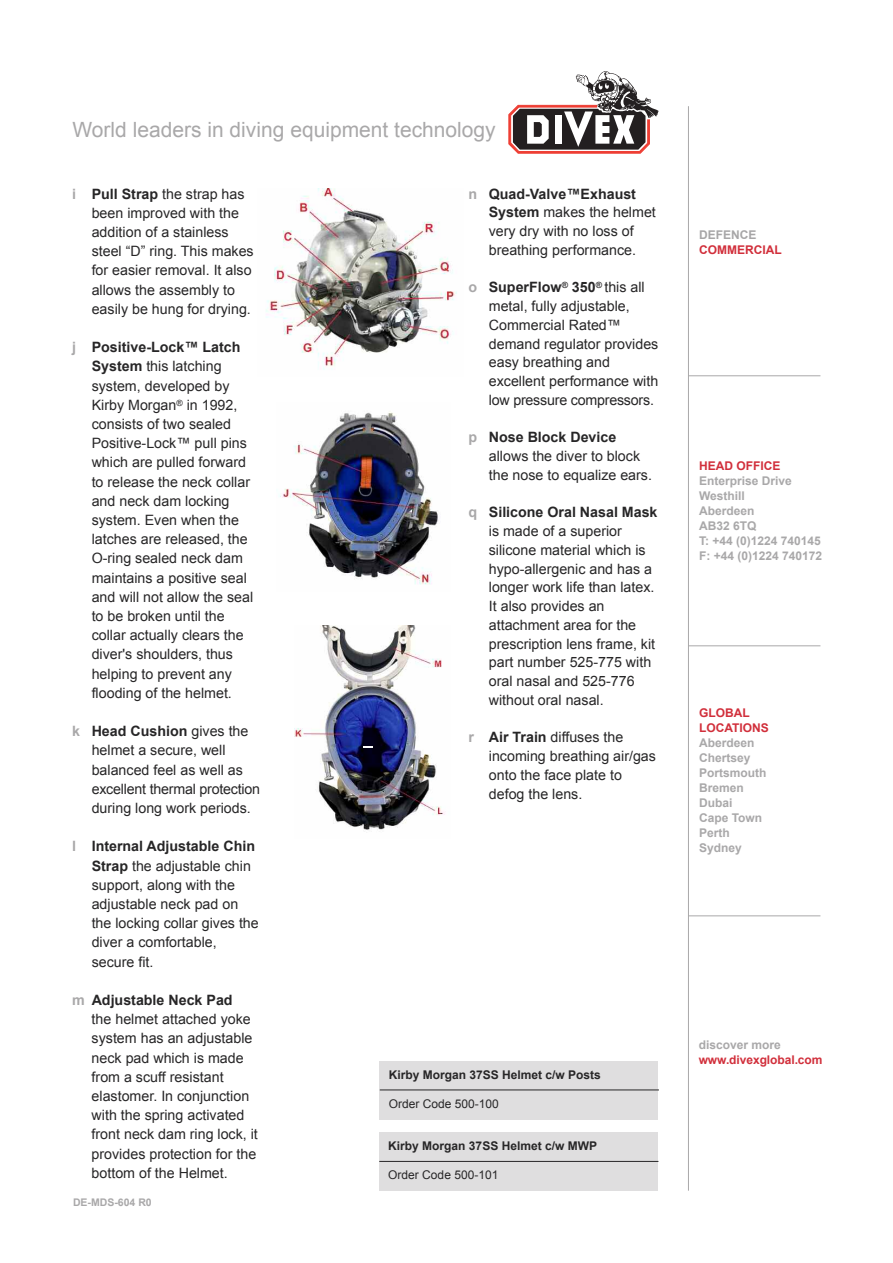
<style>
.page{position:relative;width:893px;height:1263px;background:#fff}
.page>*{position:absolute;margin:0;border:0;box-sizing:border-box;transform-origin:0 0}
.t1{font:21px "Arial";color:#a9a8a9}
.t2{font:14.25px/19.2px "Arial";color:#272627}
.t3{font:700 14.25px "Arial";color:#272627}
.t4{font:700 14.25px "Arial";color:#a9a8a9}
.t5{font:700 12px/15px "Arial";color:#a9a8a9}
.t6{font:700 12px "Arial";color:#272627}
.t7{font:700 12px/15px "Arial";color:#d12f3b}
.t8{font:12px "Arial";color:#272627}
.t9{font:700 12px "Arial";color:#a7a6a7}
.t10{font:700 10.5px "Arial";color:#a9a8a9}
.s1{font-weight:700}
</style>
<div class="page">
<svg style="left:509px;top:71px;width:149px;height:82px"></svg>
<hr style="left:688px;top:645px;width:132px;height:1px;background:#a9a8a9">
<hr style="left:688px;top:915px;width:132px;height:1px;background:#a9a8a9">
<hr style="left:688px;top:375px;width:132px;height:1px;background:#a9a8a9">
<hr style="left:688px;top:106px;width:1px;height:1085px;background:#a9a8a9">
<div style="left:379px;top:1132px;width:279px;height:59px;background:#dfdedf"></div>
<hr style="left:379px;top:1161px;width:279px;height:1px;background:#272627">
<div style="left:380px;top:1061px;width:278px;height:58px;background:#dfdedf"></div>
<hr style="left:380px;top:1090px;width:279px;height:1px;background:#272627">
<img style="left:279px;top:412px;width:159px;height:173px">
<img style="left:294px;top:625px;width:151px;height:205px">
<svg style="left:363px;top:746px;width:10px;height:2px"></svg>
<img style="left:266px;top:188px;width:191px;height:182px">
<h1 class="t1" style="left:72px;top:118px;width:425px">World leaders in diving equipment technology</h1>
<p class="t2" style="left:92px;top:184px;width:164px"><span class="s1">Pull Strap</span> the strap has been improved with the addition of a stainless steel “D” ring. This makes for easier removal. It also allows the assembly to easily be hung for drying.</p>
<p class="t2" style="left:92px;top:338px;width:163px"><span class="s1">Positive-Lock™ Latch<br>System</span> this latching system, developed by<br>Kirby Morgan<sup>®</sup> in 1992, consists of two sealed<br>Positive-Lock™ pull pins which are pulled forward to release the neck collar and neck dam locking system. Even when the latches are released, the<br>O-ring sealed neck dam maintains a positive seal and will not allow the seal to be broken until the collar actually clears the diver's shoulders, thus helping to prevent any flooding of the helmet.</p>
<p class="t2" style="left:92px;top:722px;width:170px"><span class="s1">Head Cushion</span> gives the helmet a secure, well balanced feel as well as excellent thermal protection during long work periods.</p>
<p class="t2" style="left:92px;top:837px;width:169px"><span class="s1">Internal Adjustable Chin<br>Strap</span> the adjustable chin support, along with the adjustable neck pad on the locking collar gives the diver a comfortable, secure fit.</p>
<p class="t3" style="left:92px;top:992px;width:142px">Adjustable Neck Pad</p>
<p class="t2" style="left:92px;top:1010px;width:168px">the helmet attached yoke system has an adjustable neck pad which is made from a scuff resistant elastomer. In conjunction with the spring activated front neck dam ring lock, it provides protection for the bottom of the Helmet.</p>
<p class="t4" style="left:72px;top:186px;width:5px">i</p>
<p class="t4" style="left:72px;top:339px;width:5px">j</p>
<p class="t4" style="left:72px;top:723px;width:9px">k</p>
<p class="t4" style="left:72px;top:838px;width:5px">l</p>
<p class="t4" style="left:72px;top:992px;width:14px">m</p>
<p class="t10" style="left:73px;top:1196px;width:80px">DE-MDS-604 R0</p>
<p class="t4" style="left:468px;top:186px;width:10px">n</p>
<p class="t4" style="left:468px;top:279px;width:10px">o</p>
<p class="t4" style="left:468px;top:429px;width:10px">p</p>
<p class="t4" style="left:468px;top:504px;width:10px">q</p>
<p class="t4" style="left:468px;top:729px;width:7px">r</p>
<p class="t2" style="left:489px;top:184px;width:169px;line-height:18.8px"><span class="s1">Quad-Valve™Exhaust<br>System</span> makes the helmet very dry with no loss of breathing performance.</p>
<p class="t2" style="left:489px;top:278px;width:171px;line-height:18.8px"><span class="s1">SuperFlow</span><sup>®</sup> <span class="s1">350</span><sup>®</sup> this all metal, fully adjustable,<br>Commercial Rated™ demand regulator provides easy breathing and excellent performance with low pressure compressors.</p>
<p class="t3" style="left:489px;top:429px;width:129px">Nose Block Device</p>
<p class="t2" style="left:489px;top:447px;width:165px;line-height:18.8px">allows the diver to block the nose to equalize ears.</p>
<p class="t3" style="left:489px;top:504px;width:170px">Silicone Oral Nasal Mask</p>
<p class="t2" style="left:489px;top:522px;width:168px;line-height:18.8px">is made of a superior silicone material which is hypo-allergenic and has a longer work life than latex.<br>It also provides an attachment area for the prescription lens frame, kit part number 525-775 with oral nasal and 525-776 without oral nasal.</p>
<p class="t2" style="left:489px;top:728px;width:169px;line-height:18.8px"><span class="s1">Air Train</span> diffuses the incoming breathing air/gas onto the face plate to defog the lens.</p>
<p class="t6" style="left:389px;top:1068px;width:214px">Kirby Morgan 37SS Helmet c/w Posts</p>
<p class="t8" style="left:389px;top:1097px;width:112px">Order Code 500-100</p>
<p class="t6" style="left:388px;top:1139px;width:210px">Kirby Morgan 37SS Helmet c/w MWP</p>
<p class="t8" style="left:388px;top:1168px;width:112px">Order Code 500-101</p>
<p class="t9" style="left:699px;top:228px;width:59px">DEFENCE</p>
<p class="t7" style="left:699px;top:242px;width:84px">COMMERCIAL</p>
<p class="t7" style="left:699px;top:458px;width:83px">HEAD OFFICE</p>
<p class="t5" style="left:699px;top:473px;width:125px">Enterprise Drive<br>Westhill<br>Aberdeen<br>AB32 6TQ<br>T: +44 (0)1224 740145<br>F: +44 (0)1224 740172</p>
<p class="t7" style="left:699px;top:705px;width:71px">GLOBAL<br>LOCATIONS</p>
<p class="t5" style="left:699px;top:735px;width:69px">Aberdeen<br>Chertsey<br>Portsmouth<br>Bremen<br>Dubai<br>Cape Town<br>Perth<br>Sydney</p>
<p class="t5" style="left:699px;top:1038px;width:84px">discover more</p>
<p class="t7" style="left:699px;top:1053px;width:125px">www.divexglobal.com</p>
</div>
